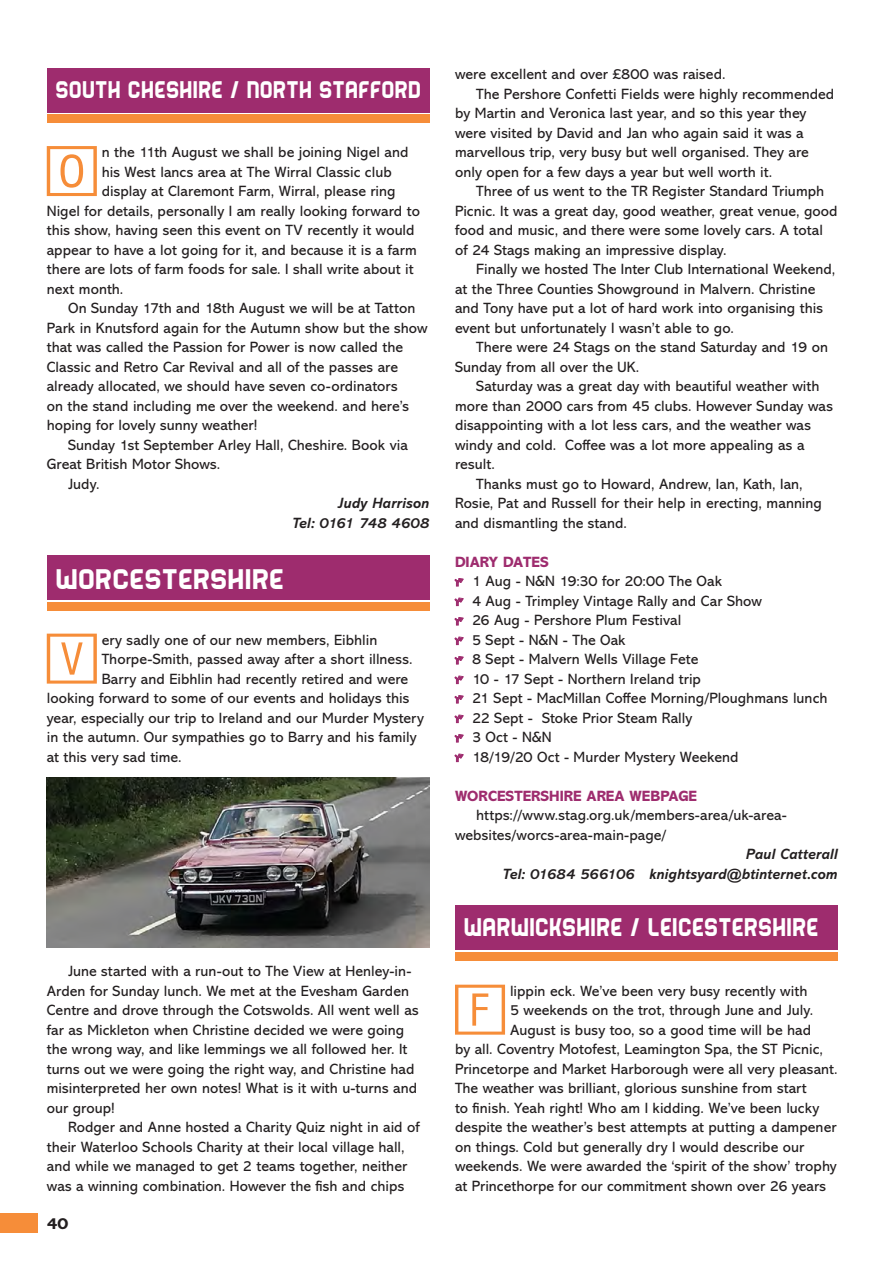
<style>
.page{position:relative;width:893px;height:1263px;background:#fff}
.page>*{position:absolute;margin:0;border:0;box-sizing:border-box;transform-origin:0 0}
.AREA_TEXT_-_Para_1{font:68.25px "Square Frame";color:#f68d39}
.BOX_-_Region_Head{font:33px "Bender Solid";color:#fff}
.BOX_-_Region_Head-2{font:29.7px "Bender Solid";color:#fff;scale:.91 1}
.BOX_-_Region_Head-3{font:28.05px "Bender Solid";letter-spacing:.005em;color:#fff;scale:.91 1}
.t1{font:800 16.5px "Abadi MT Pro";color:#231f20}
.TEXT_-_Body{font:15px/19.5px "Abadi MT Pro";letter-spacing:.005em;color:#231f20}
.AREA_TEXT_-_Para_1-2{font:15px "Abadi MT Pro";letter-spacing:.005em;color:#231f20}
.TEXT-_Report_Author{font:italic 700 15px "Abadi MT Pro";color:#231f20}
.TEXT_-_Diary_Date_Heading{font:800 15px "Abadi MT Pro";color:#9e2c6e}
.TEXT-_Report_Author-2{font:italic 700 15px "Abadi MT Pro";letter-spacing:-.025em;color:#231f20}
</style>
<div class="page">
<div style="left:47px;top:68px;width:382px;height:44px;background:#9e2c6e"></div>
<div style="left:47px;top:114px;width:382px;height:9px;background:#f68d39"></div>
<div style="left:47px;top:556px;width:382px;height:44px;background:#9e2c6e"></div>
<div style="left:47px;top:602px;width:382px;height:8px;background:#f68d39"></div>
<div style="left:455px;top:906px;width:383px;height:44px;background:#9e2c6e"></div>
<div style="left:455px;top:952px;width:383px;height:8px;background:#f68d39"></div>
<img style="left:47px;top:777px;width:382px;height:170px">
<div style="left:0;top:1213px;width:38px;height:20px;background:#f68d39"></div>
<p class="BOX_-_Region_Head-3" style="left:55px;top:75px;width:403px">SOUTH CHESHIRE / NORTH STAFFORD</p>
<p class="AREA_TEXT_-_Para_1" style="left:42px;top:133px;width:61px">O</p>
<p class="AREA_TEXT_-_Para_1-2" style="left:102px;top:144px;width:308px">n the 11th August we shall be joining Nigel and</p>
<p class="AREA_TEXT_-_Para_1-2" style="left:102px;top:163px;width:292px">his West lancs area at The Wirral Classic club</p>
<p class="AREA_TEXT_-_Para_1-2" style="left:102px;top:183px;width:295px">display at Claremont Farm, Wirral, please ring</p>
<p class="AREA_TEXT_-_Para_1-2" style="left:47px;top:202px;width:375px">Nigel for details, personally I am really looking forward to</p>
<p class="AREA_TEXT_-_Para_1-2" style="left:47px;top:222px;width:369px">this show, having seen this event on TV recently it would</p>
<p class="AREA_TEXT_-_Para_1-2" style="left:47px;top:241px;width:371px">appear to have a lot going for it, and because it is a farm</p>
<p class="AREA_TEXT_-_Para_1-2" style="left:47px;top:261px;width:368px">there are lots of farm foods for sale. I shall write about it</p>
<p class="AREA_TEXT_-_Para_1-2" style="left:47px;top:280px;width:78px">next month.</p>
<p class="TEXT_-_Body" style="left:47px;top:298px;width:382px;text-indent:21px">On Sunday 17th and 18th August we will be at Tatton Park in Knutsford again for the Autumn show but the show that was called the Passion for Power is now called the Classic and Retro Car Revival and all of the passes are already allocated, we should have seven co-ordinators<br>on the stand including me over the weekend. and here’s hoping for lovely sunny weather!</p>
<p class="TEXT_-_Body" style="left:47px;top:435px;width:363px;text-indent:21px">Sunday 1st September Arley Hall, Cheshire. Book via<br>Great British Motor Shows.</p>
<p class="TEXT_-_Body" style="left:68px;top:474px;width:33px">Judy.</p>
<p class="TEXT-_Report_Author" style="left:338px;top:495px;width:93px">Judy Harrison</p>
<p class="TEXT-_Report_Author-2" style="left:292px;top:514px;width:139px">Tel: 0161 748 4608</p>
<p class="BOX_-_Region_Head" style="left:55px;top:562px;width:230px">WORCESTERSHIRE</p>
<p class="AREA_TEXT_-_Para_1" style="left:42px;top:620px;width:61px">V</p>
<p class="AREA_TEXT_-_Para_1-2" style="left:102px;top:631px;width:277px">ery sadly one of our new members, Eibhlin</p>
<p class="AREA_TEXT_-_Para_1-2" style="left:102px;top:651px;width:312px">Thorpe-Smith, passed away after a short illness.</p>
<p class="AREA_TEXT_-_Para_1-2" style="left:102px;top:670px;width:308px">Barry and Eibhlin had recently retired and were</p>
<p class="AREA_TEXT_-_Para_1-2" style="left:47px;top:690px;width:364px">looking forward to some of our events and holidays this</p>
<p class="AREA_TEXT_-_Para_1-2" style="left:47px;top:709px;width:379px">year, especially our trip to Ireland and our Murder Mystery</p>
<p class="AREA_TEXT_-_Para_1-2" style="left:47px;top:729px;width:371px">in the autumn. Our sympathies go to Barry and his family</p>
<p class="AREA_TEXT_-_Para_1-2" style="left:47px;top:748px;width:136px">at this very sad time.</p>
<p class="TEXT_-_Body" style="left:47px;top:961px;width:373px;text-indent:21px">June started with a run-out to The View at Henley-in-Arden for Sunday lunch. We met at the Evesham Garden Centre and drove through the Cotswolds. All went well as far as Mickleton when Christine decided we were going the wrong way, and like lemmings we all followed her. It turns out we were going the right way, and Christine had misinterpreted her own notes! What is it with u-turns and our group!</p>
<p class="TEXT_-_Body" style="left:47px;top:1117px;width:374px;text-indent:21px">Rodger and Anne hosted a Charity Quiz night in aid of their Waterloo Schools Charity at their local village hall, and while we managed to get 2 teams together, neither was a winning combination. However the fish and chips</p>
<p class="t1" style="left:47px;top:1214px;width:23px">40</p>
<p class="TEXT_-_Body" style="left:455px;top:64px;width:272px">were excellent and over £800 was raised.</p>
<p class="TEXT_-_Body" style="left:455px;top:84px;width:381px;text-indent:21px">The Pershore Confetti Fields were highly recommended by Martin and Veronica last year, and so this year they were visited by David and Jan who again said it was a marvellous trip, very busy but well organised. They are only open for a few days a year but well worth it.</p>
<p class="TEXT_-_Body" style="left:455px;top:181px;width:384px;text-indent:21px">Three of us went to the TR Register Standard Triumph Picnic. It was a great day, good weather, great venue, good food and music, and there were some lovely cars. A total of 24 Stags making an impressive display.</p>
<p class="TEXT_-_Body" style="left:455px;top:259px;width:382px;text-indent:21px">Finally we hosted The Inter Club International Weekend, at the Three Counties Showground in Malvern. Christine and Tony have put a lot of hard work into organising this event but unfortunately I wasn’t able to go.</p>
<p class="TEXT_-_Body" style="left:455px;top:337px;width:375px;text-indent:21px">There were 24 Stags on the stand Saturday and 19 on<br>Sunday from all over the UK.</p>
<p class="TEXT_-_Body" style="left:455px;top:376px;width:379px;text-indent:21px">Saturday was a great day with beautiful weather with more than 2000 cars from 45 clubs. However Sunday was disappointing with a lot less cars, and the weather was windy and cold. Coffee was a lot more appealing as a result.</p>
<p class="TEXT_-_Body" style="left:455px;top:474px;width:368px;text-indent:21px">Thanks must go to Howard, Andrew, Ian, Kath, Ian,<br>Rosie, Pat and Russell for their help in erecting, manning and dismantling the stand.</p>
<p class="TEXT_-_Diary_Date_Heading" style="left:455px;top:553px;width:95px">DIARY DATES</p>
<p class="TEXT_-_Body" style="left:472px;top:571px;width:252px">1 Aug - N&amp;N 19:30 for 20:00 The Oak</p>
<p class="TEXT_-_Body" style="left:472px;top:591px;width:291px">4 Aug - Trimpley Vintage Rally and Car Show</p>
<p class="TEXT_-_Body" style="left:472px;top:610px;width:211px">26 Aug - Pershore Plum Festival</p>
<p class="TEXT_-_Body" style="left:472px;top:630px;width:155px">5 Sept - N&amp;N - The Oak</p>
<p class="TEXT_-_Body" style="left:472px;top:649px;width:228px">8 Sept - Malvern Wells Village Fete</p>
<p class="TEXT_-_Body" style="left:472px;top:669px;width:231px">10 - 17 Sept - Northern Ireland trip</p>
<p class="TEXT_-_Body" style="left:472px;top:688px;width:357px">21 Sept - MacMillan Coffee Morning/Ploughmans lunch</p>
<p class="TEXT_-_Body" style="left:472px;top:708px;width:222px">22 Sept - Stoke Prior Steam Rally</p>
<p class="TEXT_-_Body" style="left:472px;top:727px;width:81px">3 Oct - N&amp;N</p>
<p class="TEXT_-_Body" style="left:472px;top:747px;width:268px">18/19/20 Oct - Murder Mystery Weekend</p>
<p class="TEXT_-_Diary_Date_Heading" style="left:455px;top:787px;width:244px">WORCESTERSHIRE AREA WEBPAGE</p>
<p class="TEXT_-_Body" style="left:455px;top:805px;width:333px;text-indent:21px">https://www.stag.org.uk/members-area/uk-area&shy;websites/worcs-area-main-page/</p>
<p class="TEXT-_Report_Author" style="left:746px;top:846px;width:93px">Paul Catterall</p>
<p class="TEXT-_Report_Author" style="left:503px;top:865px;width:337px">Tel: 01684 566106 knightsyard@btinternet.com</p>
<p class="BOX_-_Region_Head-2" style="left:463px;top:912px;width:392px">WARWICKSHIRE / LEICESTERSHIRE</p>
<p class="AREA_TEXT_-_Para_1" style="left:450px;top:971px;width:61px">F</p>
<p class="AREA_TEXT_-_Para_1-2" style="left:510px;top:982px;width:299px">lippin eck. We’ve been very busy recently with</p>
<p class="AREA_TEXT_-_Para_1-2" style="left:510px;top:1002px;width:305px">5 weekends on the trot, through June and July.</p>
<p class="AREA_TEXT_-_Para_1-2" style="left:510px;top:1021px;width:303px">August is busy too, so a good time will be had</p>
<p class="AREA_TEXT_-_Para_1-2" style="left:455px;top:1041px;width:369px">by all. Coventry Motofest, Leamington Spa, the ST Picnic,</p>
<p class="AREA_TEXT_-_Para_1-2" style="left:455px;top:1060px;width:384px">Princetorpe and Market Harborough were all very pleasant.</p>
<p class="AREA_TEXT_-_Para_1-2" style="left:455px;top:1080px;width:353px">The weather was brilliant, glorious sunshine from start</p>
<p class="AREA_TEXT_-_Para_1-2" style="left:455px;top:1099px;width:366px">to finish. Yeah right! Who am I kidding. We’ve been lucky</p>
<p class="AREA_TEXT_-_Para_1-2" style="left:455px;top:1119px;width:383px">despite the weather’s best attempts at putting a dampener</p>
<p class="AREA_TEXT_-_Para_1-2" style="left:455px;top:1138px;width:351px">on things. Cold but generally dry I would describe our</p>
<p class="AREA_TEXT_-_Para_1-2" style="left:455px;top:1158px;width:383px">weekends. We were awarded the ‘spirit of the show’ trophy</p>
<p class="AREA_TEXT_-_Para_1-2" style="left:455px;top:1177px;width:373px">at Princethorpe for our commitment shown over 26 years</p>
</div>
